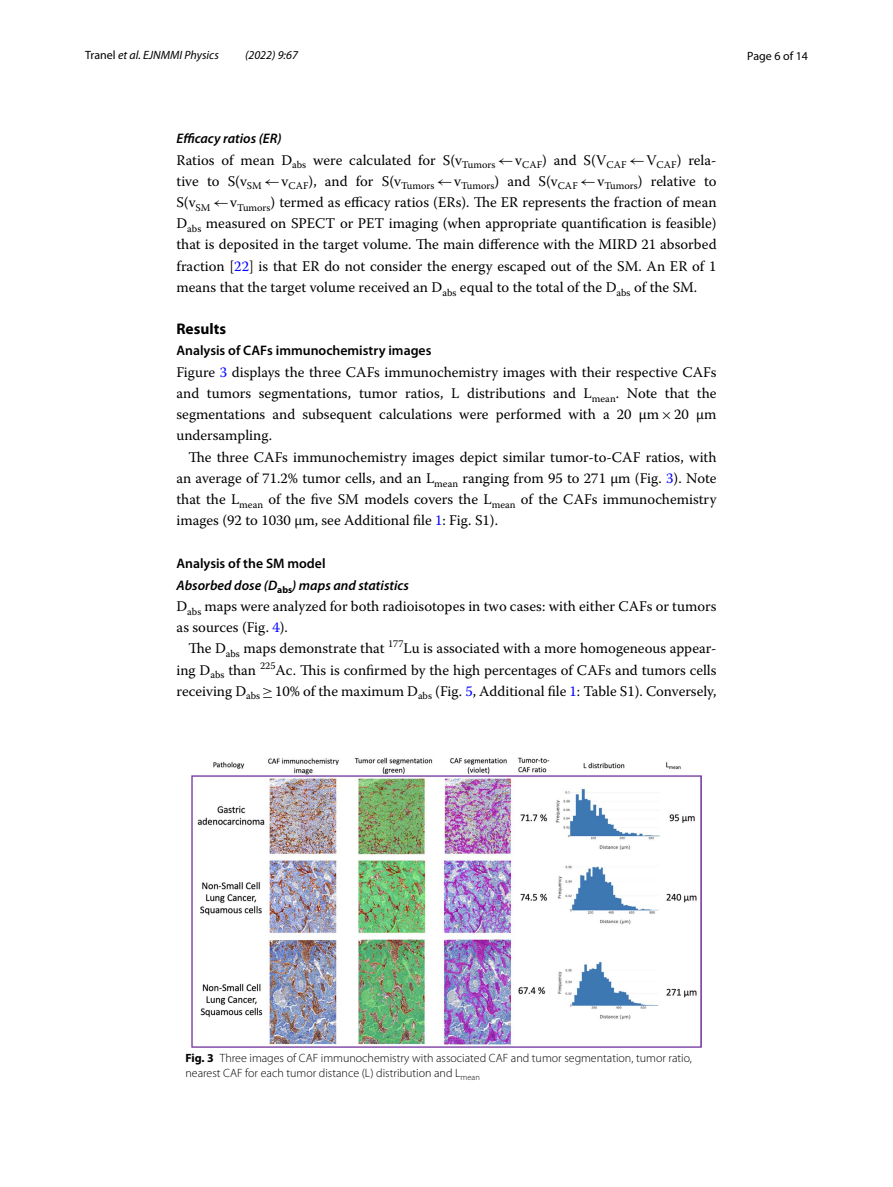
<style>
.page{position:relative;width:893px;height:1187px;background:#fff}
.page>*{position:absolute;margin:0;border:0;box-sizing:border-box;transform-origin:0 0}
.t1{font:700 15.45px "Myriad Pro";color:#000}
.t2{font:14.7px/21.3px "Warnock Pro";color:#000;text-align:justify}
.t3{font:italic 600 13.8px/21.8px "Myriad Pro";color:#000}
.t4{font:600 13.8px "Myriad Pro";color:#000}
.t5{font:300 12px/15px "Myriad Pro";color:#000}
.t6{font:italic 12px "Myriad Pro";color:#000}
.t7{font:12px "Myriad Pro";color:#000}
.s1{font-style:normal}
.s2{font-family:"MTSY"}
.s3{color:#00f}
.s4{font-weight:700}
</style>
<div class="page">
<img style="left:191px;top:758px;width:511px;height:289px">
<p class="t6" style="left:85px;top:48px;width:135px"><span class="s1">Tranel</span> et al. EJNMMI Physics</p>
<p class="t6" style="left:245px;top:48px;width:54px">(2022) 9:67</p>
<p class="t7" style="left:747px;top:48px;width:62px">Page 6 of 14</p>
<p class="t3" style="left:176px;top:127px;width:107px">Efficacy ratios (ER)</p>
<p class="t2" style="left:176px;top:149px;width:542px">Ratios of mean D<sub>abs</sub> were calculated for S(v<sub>Tumors</sub> <span class="s2">←</span> -v<sub>CAF</sub>) and S(V<sub>CAF</sub> <span class="s2">←</span> -V<sub>CAF</sub>) rela&shy;tive to S(v<sub>SM</sub> <span class="s2">←</span> -v<sub>CAF</sub>), and for S(v<sub>Tumors</sub> <span class="s2">←</span> -v<sub>Tumors</sub>) and S(v<sub>CAF</sub> <span class="s2">←</span> -v<sub>Tumors</sub>) relative to S(v<sub>SM</sub> <span class="s2">←</span> -v<sub>Tumors</sub>) termed as efficacy ratios (ERs). The ER represents the fraction of mean D<sub>abs</sub> measured on SPECT or PET imaging (when appropriate quantification is feasible) that is deposited in the target volume. The main difference with the MIRD 21 absorbed fraction [<span class="s3">22</span>] is that ER do not consider the energy escaped out of the SM. An ER of 1 means that the target volume received an D<sub>abs</sub> equal to the total of the D<sub>abs</sub> of the SM.</p>
<p class="t1" style="left:176px;top:319px;width:51px">Results</p>
<p class="t4" style="left:176px;top:342px;width:256px">Analysis of CAFs immunochemistry images</p>
<p class="t2" style="left:176px;top:361px;width:542px">Figure <span class="s3">3</span> displays the three CAFs immunochemistry images with their respective CAFs and tumors segmentations, tumor ratios, L distributions and L<sub>mean</sub>. Note that the segmentations and subsequent calculations were performed with a 20 µm<span class="s2">×</span>20 µm undersampling.</p>
<p class="t2" style="left:176px;top:446px;width:542px;text-indent:12px">The three CAFs immunochemistry images depict similar tumor-to-CAF ratios, with an average of 71.2% tumor cells, and an L<sub>mean</sub> ranging from 95 to 271 µm (Fig. <span class="s3">3</span>). Note that the L<sub>mean</sub> of the five SM models covers the L<sub>mean</sub> of the CAFs immunochemistry images (92 to 1030 µm, see Additional file <span class="s3">1</span>: Fig. S1).</p>
<p class="t3" style="left:176px;top:552px;width:234px"><span class="s1">Analysis of the SM model<br></span>Absorbed dose (D<sub>abs</sub>) maps and statistics</p>
<p class="t2" style="left:176px;top:595px;width:541px">D<sub>abs</sub> maps were analyzed for both radioisotopes in two cases: with either CAFs or tumors as sources (Fig. <span class="s3">4</span>).</p>
<p class="t2" style="left:176px;top:637px;width:542px;text-indent:12px">The D<sub>abs</sub> maps demonstrate that <sup>177</sup>Lu is associated with a more homogeneous appear&shy;ing D<sub>abs</sub> than <sup>225</sup>Ac. This is confirmed by the high percentages of CAFs and tumors cells receiving D<sub>abs</sub> <span class="s2">≥</span>10% of the maximum D<sub>abs</sub> (Fig. <span class="s3">5</span>, Additional file <span class="s3">1</span>: Table S1). Conversely,</p>
<p class="t5" style="left:185px;top:1050px;width:508px"><span class="s4">Fig. 3</span> Three images of CAF immunochemistry with associated CAF and tumor segmentation, tumor ratio, nearest CAF for each tumor distance (L) distribution and L<sub>mean</sub></p>
</div>
